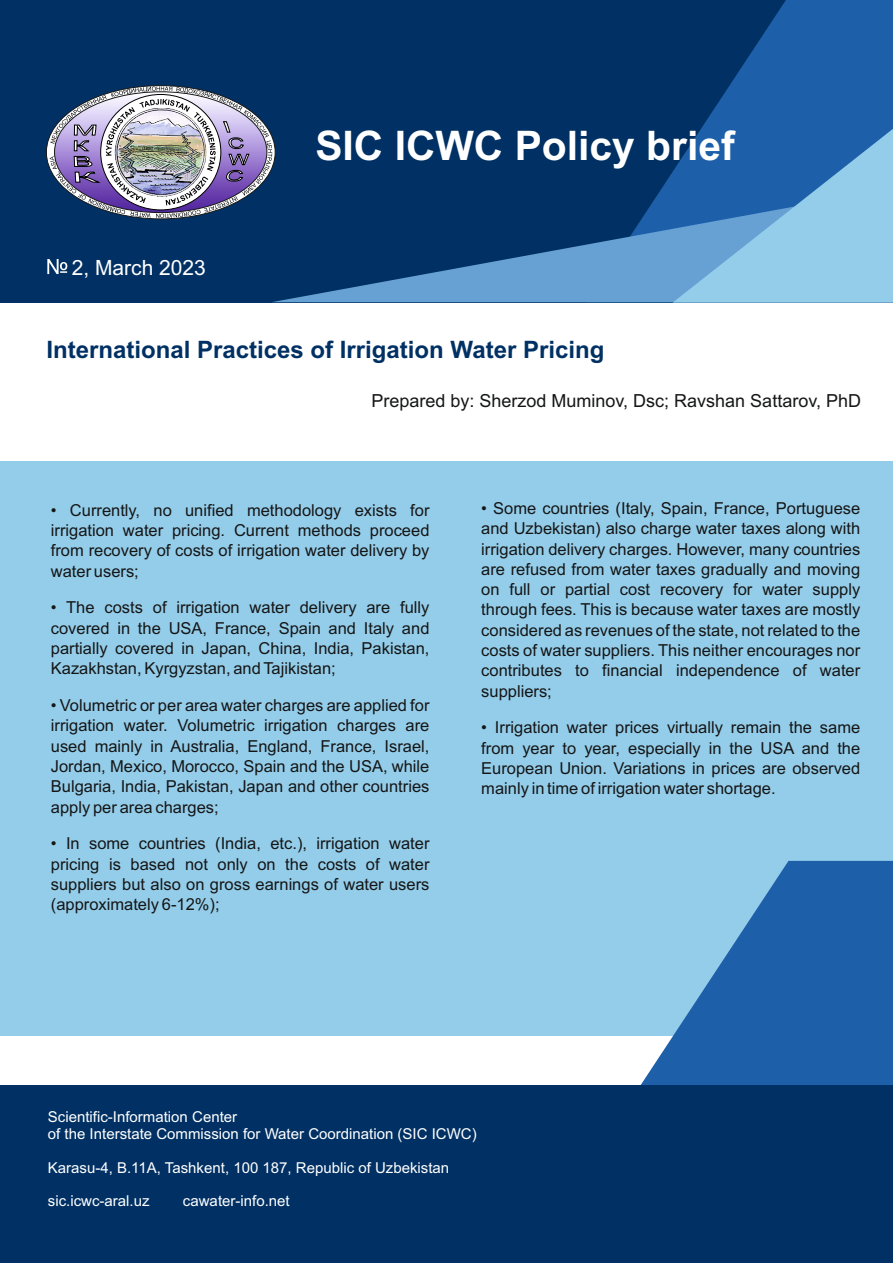
<style>
.page{position:relative;width:893px;height:1263px;background:#fff}
.page>*{position:absolute;margin:0;border:0;box-sizing:border-box;transform-origin:0 0}
.t1{font:700 40.8px "Arial";color:#fff}
.t2{font:700 24px "Arial";color:#013164}
.t3{font:21px "Arial";color:#fff}
.t4{font:18px "Arial";color:#151616}
.t5{font:16.5px/20.2px "Arial";color:#151616;text-align:justify}
.t6{font:15px/16.8px "Arial";color:#fff}
</style>
<div class="page">
<div style="left:0;top:0;width:893px;height:302px;background:#013164"></div>
<svg style="left:661px;top:0;width:232px;height:189px;fill:#1d60a9"></svg>
<svg style="left:273px;top:189px;width:400px;height:113px"></svg>
<svg style="left:673px;top:127px;width:220px;height:176px;background:#5f9ccc"></svg>
<svg style="left:47px;top:259px;width:20px;height:15px"></svg>
<svg style="left:50px;top:86px;width:222px;height:132px"></svg>
<img style="left:115px;top:108px;width:92px;height:88px">
<div style="left:0;top:461px;width:893px;height:575px;background:#94cdea"></div>
<svg style="left:640px;top:861px;width:253px;height:224px;fill:#1d60a9"></svg>
<div style="left:0;top:1085px;width:893px;height:178px;background:#013164"></div>
<p class="t3" style="left:72px;top:260px;width:136px">2, March 2023</p>
<h1 class="t1" style="left:315px;top:130px;width:421px">SIC ICWC Policy brief</h1>
<h2 class="t2" style="left:47px;top:341px;width:559px">International Practices of Irrigation Water Pricing</h2>
<p class="t4" style="left:371px;top:394px;width:491px">Prepared by: Sherzod Muminov, Dsc; Ravshan Sattarov, PhD</p>
<p class="t5" style="left:51px;top:501px;width:380px">• Currently, no unified methodology exists for irrigation water pricing. Current methods proceed from recovery of costs of irrigation water delivery by water users;</p>
<p class="t5" style="left:51px;top:599px;width:380px">• The costs of irrigation water delivery are fully covered in the USA, France, Spain and Italy and partially covered in Japan, China, India, Pakistan, Kazakhstan, Kyrgyzstan, and Tajikistan;</p>
<p class="t5" style="left:51px;top:697px;width:380px">• Volumetric or per area water charges are applied for irrigation water. Volumetric irrigation charges are used mainly in Australia, England, France, Israel, Jordan, Mexico, Morocco, Spain and the USA, while Bulgaria, India, Pakistan, Japan and other countries apply per area charges;</p>
<p class="t5" style="left:51px;top:835px;width:380px">• In some countries (India, etc.), irrigation water pricing is based not only on the costs of water suppliers but also on gross earnings of water users (approximately 6-12%);</p>
<p class="t5" style="left:481px;top:500px;width:380px">• Some countries (Italy, Spain, France, Portuguese and Uzbekistan) also charge water taxes along with irrigation delivery charges. However, many countries are refused from water taxes gradually and moving on full or partial cost recovery for water supply through fees. This is because water taxes are mostly considered as revenues of the state, not related to the costs of water suppliers. This neither encourages nor contributes to financial independence of water suppliers;</p>
<p class="t5" style="left:481px;top:719px;width:380px">• Irrigation water prices virtually remain the same from year to year, especially in the USA and the European Union. Variations in prices are observed mainly in time of irrigation water shortage.</p>
<p class="t6" style="left:48px;top:1110px;width:430px">Scientific-Information Center<br>of the Interstate Commission for Water Coordination (SIC ICWC)</p>
<p class="t6" style="left:48px;top:1160px;width:403px">Karasu-4, B.11A, Tashkent, 100 187, Republic of Uzbekistan</p>
<p class="t6" style="left:48px;top:1194px;width:103px">sic.icwc-aral.uz</p>
<p class="t6" style="left:183px;top:1194px;width:108px">cawater-info.net</p>
</div>
